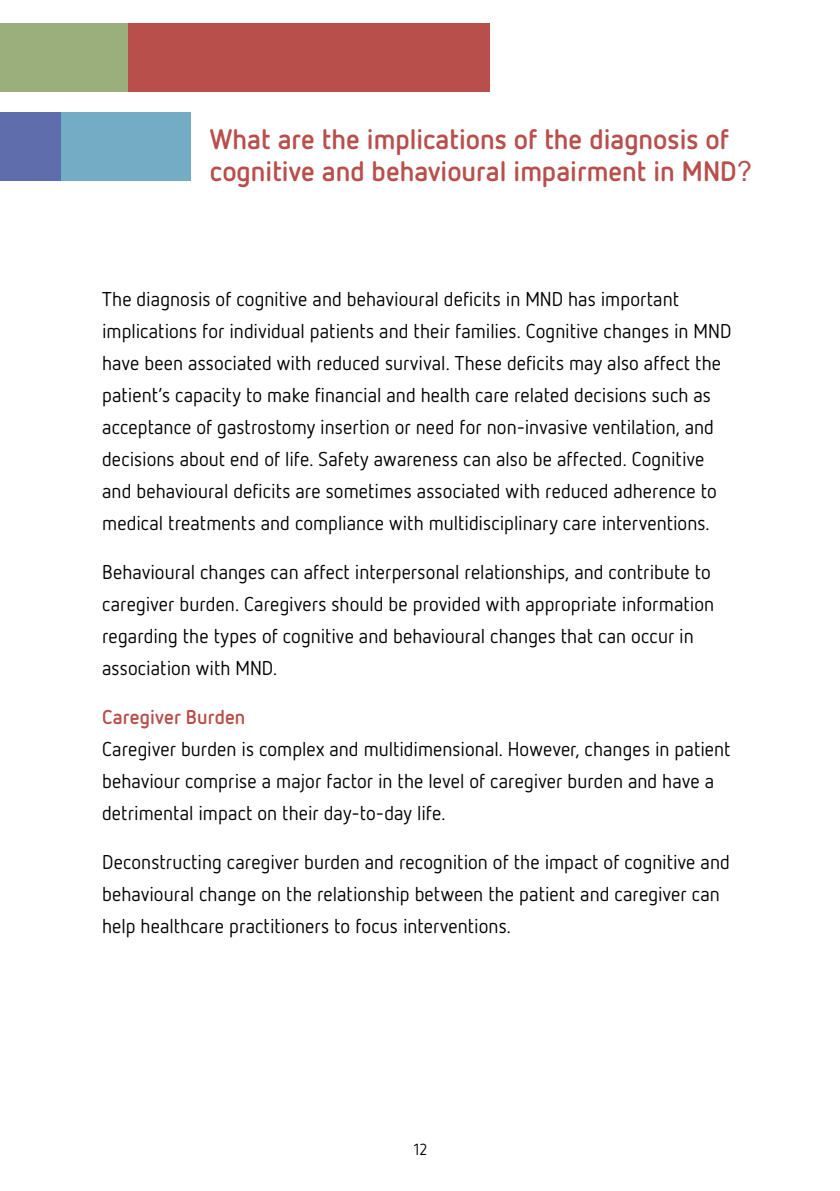
<style>
.page{position:relative;width:840px;height:1191px;background:#fff}
.page>*{position:absolute;margin:0;border:0;box-sizing:border-box;transform-origin:0 0}
.t1{font:700 28px/32px "Netto OT";color:#b84f4a}
.t2{font:20px/32px "Netto OT";letter-spacing:.005em;color:#000}
.t3{font:700 20px "Netto OT";letter-spacing:.01em;color:#b84f4a}
.t4{font:16px "Netto OT";color:#000}
</style>
<div class="page">
<div style="left:0;top:24px;width:362px;height:68px;background:#9aaf7c"></div>
<div style="left:128px;top:24px;width:361px;height:68px;background:#b84f4a"></div>
<div style="left:0;top:113px;width:190px;height:68px;background:#74abc5"></div>
<div style="left:0;top:113px;width:60px;height:68px;background:#606dac"></div>
<h1 class="t1" style="left:210px;top:123px;width:543px">What are the implications of the diagnosis of cognitive and behavioural impairment in MND?</h1>
<p class="t2" style="left:102px;top:283px;width:630px">The diagnosis of cognitive and behavioural deficits in MND has important implications for individual patients and their families. Cognitive changes in MND have been associated with reduced survival. These deficits may also affect the patient’s capacity to make financial and health care related decisions such as acceptance of gastrostomy insertion or need for non-invasive ventilation, and decisions about end of life. Safety awareness can also be affected. Cognitive and behavioural deficits are sometimes associated with reduced adherence to medical treatments and compliance with multidisciplinary care interventions.</p>
<p class="t2" style="left:102px;top:556px;width:613px">Behavioural changes can affect interpersonal relationships, and contribute to caregiver burden. Caregivers should be provided with appropriate information regarding the types of cognitive and behavioural changes that can occur in association with MND.</p>
<p class="t3" style="left:102px;top:706px;width:145px">Caregiver Burden</p>
<p class="t2" style="left:102px;top:733px;width:629px">Caregiver burden is complex and multidimensional. However, changes in patient behaviour comprise a major factor in the level of caregiver burden and have a detrimental impact on their day-to-day life.</p>
<p class="t2" style="left:102px;top:846px;width:629px">Deconstructing caregiver burden and recognition of the impact of cognitive and behavioural change on the relationship between the patient and caregiver can help healthcare practitioners to focus interventions.</p>
<p class="t4" style="left:413px;top:1141px;width:15px">12</p>
</div>
